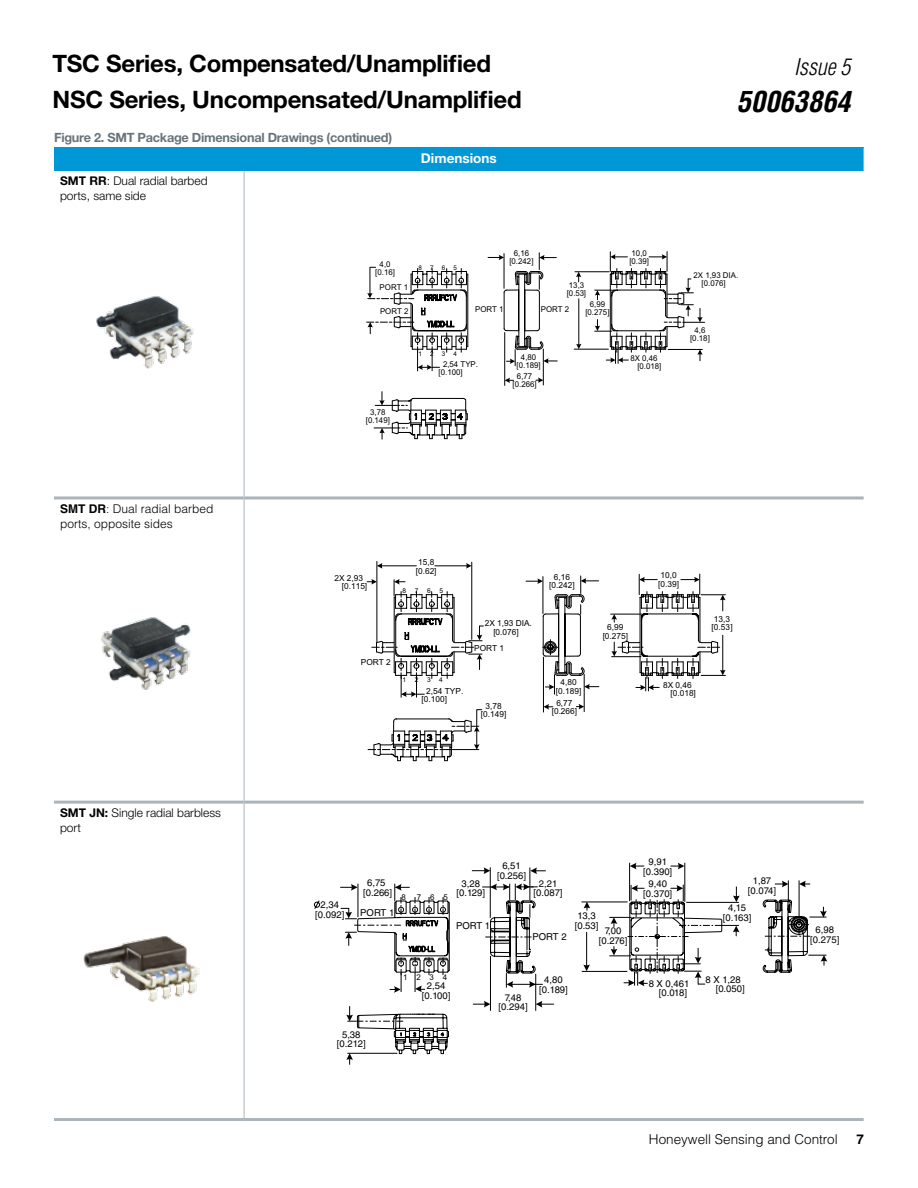
<style>
.page{position:relative;width:918px;height:1188px;background:#fff}
.page>*{position:absolute;margin:0;border:0;box-sizing:border-box;transform-origin:0 0}
.t1{font:italic 700 condensed 28.5px "Helvetica LT Std";color:#000}
.t2{font:700 24px/36px "Helvetica Neue LT Std";letter-spacing:-.01em;color:#000}
.t3{font:italic 300 condensed 22.5px "Helvetica LT Std";color:#000}
.t4{font:300 13.5px "Helvetica LT Std";color:#000}
.t5{font:700 13.5px "Helvetica Neue LT Std";color:#fff}
.t6{font:700 13.5px "Helvetica LT Std";color:#000}
.t7{font:700 12.75px "Helvetica Neue LT Std";letter-spacing:-.02em;color:#68737a}
.t8{font:300 12px/15px "Helvetica Neue LT Std";color:#000}
.t9{font:300 12px/15px "Helvetica LT Std";color:#000}
.t10{font:9.45px/9.4px "Helvetica LT Std";color:#000;text-align:center}
.t11{font:8.4px/8.4px "Arial";color:#010101}
.t12{font:7.95px/7.9px "Arial";color:#010101;text-align:center}
.t13{font:6.6px "Arial";color:#010101}
.t14{font:6.45px "Arial";color:#010101}
.s1{font-weight:700}
</style>
<div class="page">
<div style="left:54px;top:148px;width:810px;height:23px;background:#0097d7"></div>
<hr style="left:54px;top:496px;width:190px;height:3px;background:#abb4ba">
<hr style="left:244px;top:496px;width:620px;height:3px;background:#abb4ba">
<hr style="left:54px;top:801px;width:190px;height:3px;background:#abb4ba">
<hr style="left:244px;top:801px;width:620px;height:3px;background:#abb4ba">
<hr style="left:54px;top:1118px;width:190px;height:3px;background:#abb4ba">
<hr style="left:244px;top:1118px;width:620px;height:3px;background:#abb4ba">
<svg style="left:863px;top:148px;width:1px;height:23px"></svg>
<hr style="left:244px;top:171px;width:1px;height:327px;background:#abb4ba">
<hr style="left:244px;top:498px;width:1px;height:304px;background:#abb4ba">
<hr style="left:244px;top:802px;width:1px;height:316px;background:#abb4ba">
<hr style="left:584px;top:674px;width:1px;height:38px;background:#010101">
<hr style="left:543px;top:657px;width:1px;height:55px;background:#010101">
<svg style="left:576px;top:704px;width:8px;height:5px"></svg>
<svg style="left:543px;top:704px;width:10px;height:6px"></svg>
<hr style="left:472px;top:562px;width:1px;height:77px;background:#010101">
<hr style="left:377px;top:561px;width:1px;height:81px;background:#010101">
<svg style="left:368px;top:709px;width:114px;height:52px"></svg>
<svg style="left:367px;top:563px;width:359px;height:134px"></svg>
<hr style="left:543px;top:349px;width:1px;height:36px;background:#010101">
<hr style="left:504px;top:333px;width:1px;height:52px;background:#010101">
<svg style="left:536px;top:378px;width:7px;height:5px"></svg>
<svg style="left:505px;top:378px;width:9px;height:5px"></svg>
<svg style="left:367px;top:252px;width:338px;height:119px"></svg>
<svg style="left:374px;top:392px;width:94px;height:47px"></svg>
<svg style="left:314px;top:900px;width:6px;height:9px"></svg>
<hr style="left:490px;top:867px;width:1px;height:51px;background:#010101">
<hr style="left:530px;top:868px;width:1px;height:32px;background:#010101">
<hr style="left:629px;top:863px;width:1px;height:38px;background:#010101">
<svg style="left:472px;top:867px;width:18px;height:7px"></svg>
<svg style="left:671px;top:863px;width:13px;height:6px"></svg>
<svg style="left:630px;top:863px;width:14px;height:6px"></svg>
<svg style="left:530px;top:867px;width:16px;height:7px"></svg>
<hr style="left:685px;top:863px;width:1px;height:39px;background:#010101">
<svg style="left:341px;top:880px;width:486px;height:184px"></svg>
<img style="left:101px;top:617px;width:90px;height:73px">
<img style="left:83px;top:936px;width:116px;height:66px">
<img style="left:96px;top:296px;width:98px;height:73px">
<h2 class="t2" style="left:52px;top:45px;width:471px">TSC Series, Compensated/Unamplified<br>NSC Series, Uncompensated/Unamplified</h2>
<h3 class="t3" style="left:794px;top:52px;width:58px">Issue 5</h3>
<h1 class="t1" style="left:736px;top:84px;width:115px">50063864</h1>
<h3 class="t7" style="left:54px;top:129px;width:340px">Figure 2. SMT Package Dimensional Drawings (continued)</h3>
<p class="t8" style="left:60px;top:173px;width:149px"><span class="s1">SMT RR</span>: Dual radial barbed ports, same side</p>
<h3 class="t5" style="left:421px;top:150px;width:77px">Dimensions</h3>
<p class="t12" style="left:375px;top:260px;width:21px">4,0 [0.16]</p>
<p class="t12" style="left:380px;top:283px;width:30px">PORT 1</p>
<p class="t12" style="left:380px;top:308px;width:30px">PORT 2</p>
<p class="t14" style="left:419px;top:264px;width:5px">8</p>
<p class="t14" style="left:430px;top:264px;width:5px">7</p>
<p class="t14" style="left:442px;top:264px;width:5px">6</p>
<p class="t14" style="left:453px;top:264px;width:5px">5</p>
<p class="t12" style="left:509px;top:250px;width:26px">6,16 [0.242]</p>
<p class="t12" style="left:567px;top:281px;width:21px;text-align:left">13,3 [0.53]</p>
<p class="t12" style="left:475px;top:306px;width:30px">PORT 1</p>
<p class="t12" style="left:541px;top:306px;width:30px">PORT 2</p>
<p class="t12" style="left:585px;top:301px;width:26px">6,99 [0.275]</p>
<p class="t12" style="left:629px;top:249px;width:21px;text-align:left">10,0 [0.39]</p>
<p class="t12" style="left:366px;top:408px;width:26px">3,78 [0.149]</p>
<p class="t14" style="left:419px;top:349px;width:5px">1</p>
<p class="t14" style="left:430px;top:349px;width:5px">2</p>
<p class="t14" style="left:442px;top:349px;width:5px">3</p>
<p class="t14" style="left:453px;top:349px;width:5px">4</p>
<p class="t12" style="left:439px;top:360px;width:41px;text-align:left;text-indent:4px">2,54 TYP. [0.100]</p>
<p class="t12" style="left:517px;top:353px;width:26px">4,80 [0.189]</p>
<p class="t12" style="left:637px;top:354px;width:26px;text-align:left;text-indent:-7px">8X 0,46 [0.018]</p>
<p class="t12" style="left:513px;top:373px;width:26px">6,77 [0.266]</p>
<p class="t12" style="left:694px;top:272px;width:46px">2X 1,93 DIA. [0.076]</p>
<p class="t12" style="left:690px;top:326px;width:21px">4,6 [0.18]</p>
<p class="t9" style="left:60px;top:501px;width:155px"><span class="s1">SMT DR</span>: Dual radial barbed ports, opposite sides</p>
<p class="t11" style="left:342px;top:574px;width:27px;text-indent:-7px">2X 2,93 [0.115]</p>
<p class="t11" style="left:416px;top:558px;width:22px">15,8 [0.62]</p>
<p class="t13" style="left:403px;top:587px;width:5px">8</p>
<p class="t13" style="left:415px;top:587px;width:5px">7</p>
<p class="t13" style="left:427px;top:587px;width:5px">6</p>
<p class="t13" style="left:439px;top:587px;width:5px">5</p>
<p class="t11" style="left:361px;top:658px;width:32px">PORT 2</p>
<p class="t11" style="left:485px;top:619px;width:49px;text-align:center">2X 1,93 DIA. [0.076]</p>
<p class="t11" style="left:474px;top:644px;width:32px">PORT 1</p>
<p class="t11" style="left:549px;top:573px;width:27px;text-align:center">6,16 [0.242]</p>
<p class="t11" style="left:603px;top:623px;width:27px;text-align:center">6,99 [0.275]</p>
<p class="t11" style="left:658px;top:571px;width:22px">10,0 [0.39]</p>
<p class="t11" style="left:711px;top:615px;width:23px">13,3 [0.53]</p>
<p class="t8" style="left:60px;top:805px;width:162px"><span class="s1">SMT JN:</span> Single radial barbless port</p>
<p class="t13" style="left:403px;top:676px;width:5px">1</p>
<p class="t13" style="left:415px;top:676px;width:5px">2</p>
<p class="t13" style="left:427px;top:676px;width:5px">3</p>
<p class="t13" style="left:439px;top:676px;width:5px">4</p>
<p class="t11" style="left:422px;top:687px;width:43px;text-indent:5px">2,54 TYP. [0.100]</p>
<p class="t11" style="left:481px;top:702px;width:27px;text-align:center">3,78 [0.149]</p>
<p class="t11" style="left:556px;top:678px;width:27px;text-align:center">4,80 [0.189]</p>
<p class="t11" style="left:552px;top:699px;width:27px;text-align:center">6,77 [0.266]</p>
<p class="t11" style="left:671px;top:681px;width:27px;text-indent:-7px">8X 0,46 [0.018]</p>
<p class="t10" style="left:315px;top:900px;width:31px">2,34 [0.092]</p>
<p class="t10" style="left:363px;top:878px;width:31px">6,75 [0.266]</p>
<p class="t10" style="left:360px;top:908px;width:36px">PORT 1</p>
<p class="t12" style="left:402px;top:893px;width:6px">8</p>
<p class="t12" style="left:417px;top:893px;width:32px">7 6 5</p>
<p class="t10" style="left:497px;top:861px;width:31px">6,51 [0.256]</p>
<p class="t10" style="left:643px;top:857px;width:31px">9,91 [0.390]</p>
<p class="t10" style="left:457px;top:878px;width:30px">3,28 [0.129]</p>
<p class="t10" style="left:534px;top:878px;width:31px">2,21 [0.087]</p>
<p class="t10" style="left:643px;top:879px;width:31px">9,40 [0.370]</p>
<p class="t10" style="left:456px;top:921px;width:36px">PORT 1</p>
<p class="t10" style="left:533px;top:932px;width:36px">PORT 2</p>
<p class="t10" style="left:575px;top:911px;width:25px">13,3 [0.53]</p>
<p class="t10" style="left:599px;top:926px;width:30px">7,00 [0.276]</p>
<p class="t10" style="left:748px;top:876px;width:30px">1,87 [0.074]</p>
<p class="t10" style="left:723px;top:903px;width:30px">4,15 [0.163]</p>
<p class="t10" style="left:810px;top:925px;width:31px">6,98 [0.275]</p>
<p class="t12" style="left:403px;top:973px;width:46px">1 2 3 4</p>
<p class="t10" style="left:422px;top:981px;width:30px">2,54 [0.100]</p>
<p class="t10" style="left:716px;top:975px;width:31px;text-align:left;text-indent:-10px">8 X 1,28 [0.050]</p>
<p class="t10" style="left:539px;top:975px;width:30px">4,80 [0.189]</p>
<p class="t10" style="left:649px;top:979px;width:42px;text-align:right">8 X 0,461 [0.018]</p>
<p class="t10" style="left:499px;top:993px;width:31px">7,48 [0.294]</p>
<p class="t10" style="left:337px;top:1029px;width:30px">5,38 [0.212]</p>
<h3 class="t4" style="left:649px;top:1130px;width:190px">Honeywell Sensing and Control</h3>
<h3 class="t6" style="left:856px;top:1131px;width:9px">7</h3>
</div>
